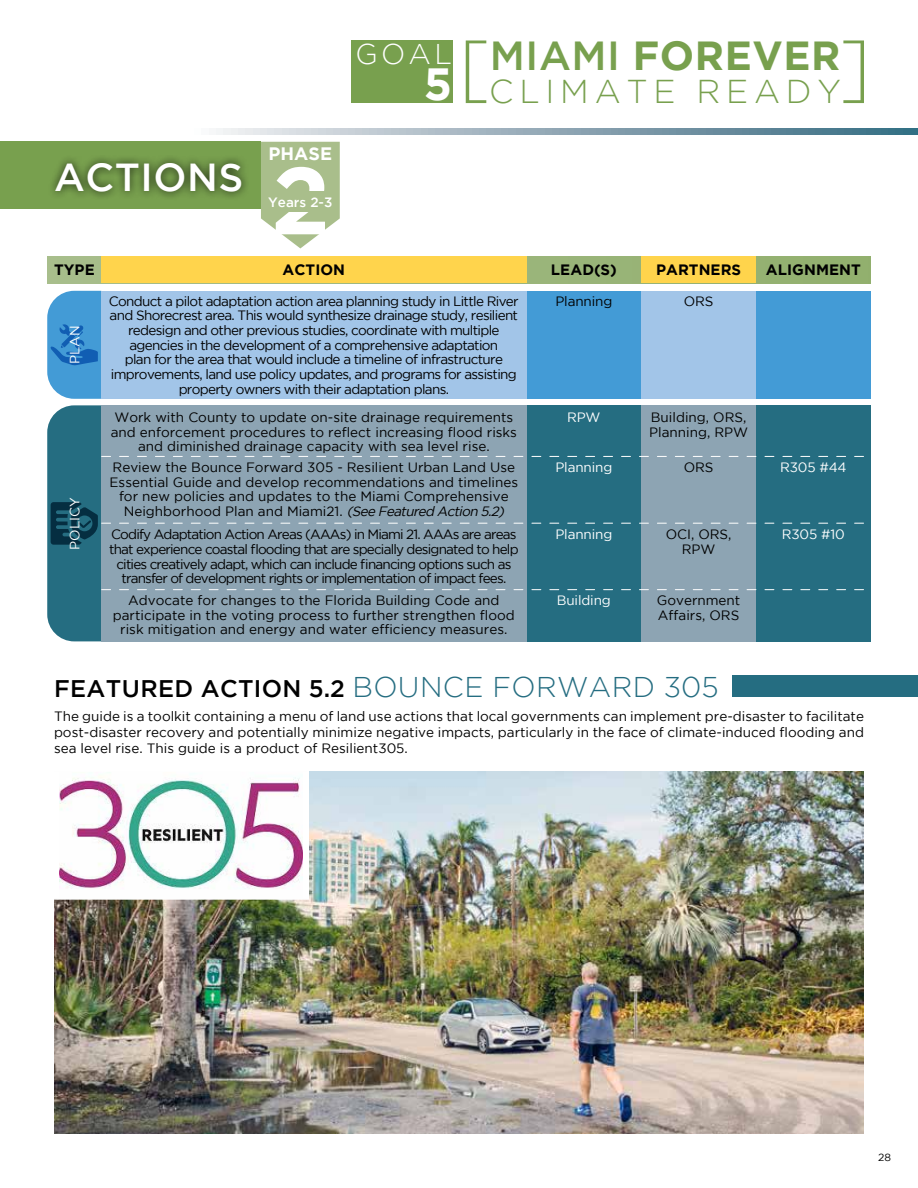
<style>
.page{position:relative;width:918px;height:1188px;background:#fff}
.page>*{position:absolute;margin:0;border:0;box-sizing:border-box;transform-origin:0 0}
.t1{font:700 45px "Gotham";color:#fff}
.t2{font:700 40.5px "Gotham";letter-spacing:.015em;color:#78a04e}
.t3{font:500 39px "Gotham";letter-spacing:.015em;color:#fff}
.t4{font:300 33px "Gotham";letter-spacing:.175em;color:#78a04e}
.t5{font:300 28.5px "Gotham";color:#fff}
.t6{font:500 24px "Gotham";letter-spacing:.015em;color:#000}
.t7{font:700 18px "Gotham";color:#fff}
.t8{font:700 15px "Gotham";letter-spacing:.005em;color:#000}
.t9{font:13.5px/14.5px "Gotham";letter-spacing:-.05em;color:#000;text-align:center}
.t10{font:13.5px/14.5px "Gotham";color:#000;text-align:center}
.t11{font:13.5px "Gotham";letter-spacing:-.01em;color:#fff}
.t12{font:500 13.5px "Gotham";color:#fff}
.t13{font:13.5px "Gotham";letter-spacing:-.01em;color:#000}
.t14{font:10.5px "Gotham";color:#000}
.s1{font-weight:500}
.s2{font-style:italic}
.s3{font-weight:300;font-size:28.5px;color:#256d81}
</style>
<div class="page">
<svg style="left:47px;top:256px;width:824px;height:28px;background:#99b478"></svg>
<div style="left:641px;top:256px;width:115px;height:28px;background:#ffd44c"></div>
<div style="left:101px;top:256px;width:425px;height:28px;background:#ffd44c"></div>
<div style="left:0;top:142px;width:261px;height:67px;background:#78a04e"></div>
<svg style="left:216px;top:128px;width:702px;height:7px;background:#8fa8b5"></svg>
<div style="left:756px;top:405px;width:115px;height:236px;background:#256d81"></div>
<div style="left:526px;top:291px;width:115px;height:108px;background:#439bd6"></div>
<div style="left:641px;top:291px;width:115px;height:108px;background:#a2c5e8"></div>
<div style="left:756px;top:291px;width:115px;height:108px;background:#439bd6"></div>
<div style="left:101px;top:291px;width:425px;height:108px;background:#a2c5e8"></div>
<svg style="left:47px;top:291px;width:54px;height:108px;background:#4799d3"></svg>
<div style="left:351px;top:40px;width:101px;height:63px;background:#78a04e"></div>
<svg style="left:466px;top:40px;width:20px;height:63px"></svg>
<svg style="left:843px;top:40px;width:21px;height:63px"></svg>
<div style="left:47px;top:155px;width:203px;height:46px;background:#000;opacity:.75"></div>
<svg style="left:261px;top:142px;width:79px;height:106px"></svg>
<div style="left:266px;top:192px;width:69px;height:20px;background:#a9be8b"></div>
<svg style="left:47px;top:405px;width:817px;height:236px;background:#6b91a2"></svg>
<img style="left:54px;top:772px;width:810px;height:362px">
<svg style="left:54px;top:771px;width:256px;height:129px"></svg>
<div style="left:732px;top:675px;width:186px;height:22px;background:#256d81"></div>
<h3 class="t3" style="left:54px;top:155px;width:191px">ACTIONS</h3>
<h3 class="t7" style="left:269px;top:143px;width:65px">PHASE</h3>
<p class="t12" style="left:268px;top:194px;width:66px">Years 2-3</p>
<h3 class="t5" style="left:356px;top:39px;width:98px">GOAL</h3>
<h1 class="t1" style="left:424px;top:58px;width:30px">5</h1>
<h2 class="t2" style="left:490px;top:32px;width:352px"><span class="s1">MIAMI</span> FOREVER</h2>
<h3 class="t4" style="left:489px;top:73px;width:353px">CLIMATE READY</h3>
<p class="t8" style="left:54px;top:261px;width:42px">TYPE</p>
<p class="t8" style="left:283px;top:261px;width:64px">ACTION</p>
<p class="t8" style="left:551px;top:261px;width:67px">LEAD(S)</p>
<p class="t8" style="left:656px;top:261px;width:87px">PARTNERS</p>
<p class="t8" style="left:766px;top:261px;width:96px">ALIGNMENT</p>
<p class="t11" style="left:67px;top:364px;width:40px;rotate:-90deg">PLAN</p>
<p class="t11" style="left:67px;top:550px;width:54px;rotate:-90deg">POLICY</p>
<p class="t9" style="left:109px;top:294px;width:411px">Conduct a pilot adaptation action area planning study in Little River</p>
<p class="t13" style="left:555px;top:294px;width:58px">Planning</p>
<p class="t9" style="left:110px;top:308px;width:410px">and Shorecrest area. This would synthesize drainage study, resilient redesign and other previous studies, coordinate with multiple agencies in the development of a comprehensive adaptation<br>plan for the area that would include a timeline of infrastructure improvements, land use policy updates, and programs for assisting property owners with their adaptation plans.</p>
<p class="t10" style="left:111px;top:410px;width:408px">Work with County to update on-site drainage requirements and enforcement procedures to reflect increasing flood risks and diminished drainage capacity with sea level rise.</p>
<p class="t10" style="left:110px;top:460px;width:410px">Review the Bounce Forward 305 - Resilient Urban Land Use Essential Guide and develop recommendations and timelines for new policies and updates to the Miami Comprehensive Neighborhood Plan and Miami21. <span class="s2">(See Featured Action 5.2)</span></p>
<p class="t11" style="left:567px;top:410px;width:35px">RPW</p>
<p class="t11" style="left:555px;top:460px;width:58px">Planning</p>
<p class="t9" style="left:111px;top:527px;width:407px">Codify Adaptation Action Areas (AAAs) in Miami 21. AAAs are areas</p>
<p class="t11" style="left:555px;top:527px;width:58px">Planning</p>
<p class="t9" style="left:109px;top:542px;width:411px">that experience coastal flooding that are specially designated to help cities creatively adapt, which can include financing options such as transfer of development rights or implementation of impact fees.</p>
<p class="t10" style="left:113px;top:593px;width:404px">Advocate for changes to the Florida Building Code and participate in the voting process to further strengthen flood risk mitigation and energy and water efficiency measures.</p>
<p class="t11" style="left:557px;top:593px;width:56px">Building</p>
<p class="t9" style="left:684px;top:294px;width:31px">ORS</p>
<p class="t10" style="left:649px;top:409px;width:100px;line-height:15px;text-align:left">Building, ORS,<br>Planning, RPW</p>
<p class="t9" style="left:684px;top:460px;width:31px">ORS</p>
<p class="t11" style="left:780px;top:460px;width:68px">R305 #44</p>
<p class="t10" style="left:666px;top:527px;width:67px;line-height:15px">OCI, ORS,<br>RPW</p>
<p class="t11" style="left:782px;top:527px;width:64px">R305 #10</p>
<p class="t10" style="left:657px;top:593px;width:85px;line-height:15px;text-align:left">Government<br>Affairs, ORS</p>
<h3 class="t6" style="left:54px;top:675px;width:666px">FEATURED ACTION 5.2 <span class="s3">BOUNCE FORWARD 305</span></h3>
<p class="t9" style="left:54px;top:707px;width:812px;line-height:16.2px;text-align:justify">The guide is a toolkit containing a menu of land use actions that local governments can implement pre-disaster to facilitate post-disaster recovery and potentially minimize negative impacts, particularly in the face of climate-induced flooding and sea level rise. This guide is a product of Resilient305.</p>
<p class="t14" style="left:878px;top:1151px;width:14px">28</p>
</div>
